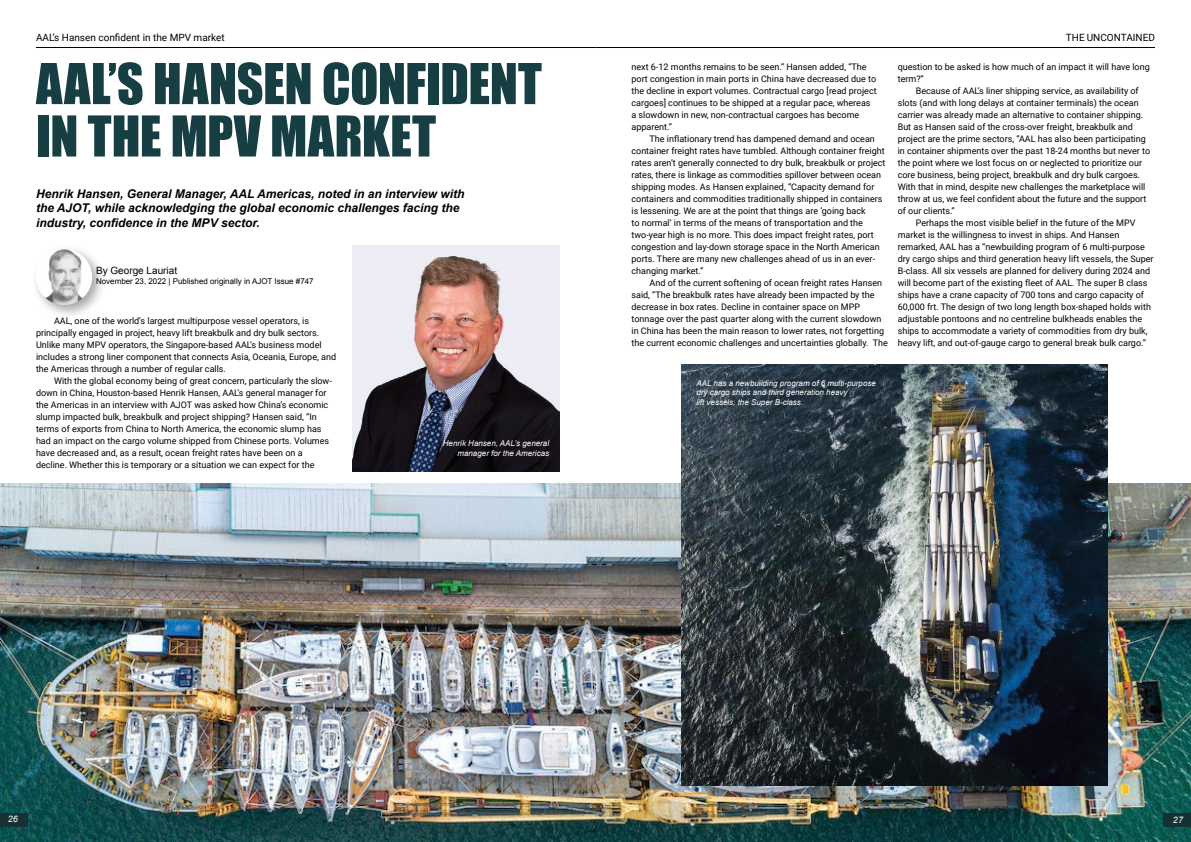
<style>
.page{position:relative;width:1191px;height:842px;background:#fff}
.page>*{position:absolute;margin:0;border:0;box-sizing:border-box;transform-origin:0 0}
.t1{font:52px/52.4px "Impact";letter-spacing:-.005em;color:#173f43}
.t2{font:italic 700 12px/14.4px "Arial";color:#000}
.t3{font:10px "Roboto";color:#000}
.t4{font:10px "Arial";color:#000}
.t5{font:9px/12px "Roboto";color:#000}
.t6{font:italic 9px "Arial";color:#fff}
.t7{font:italic 8px/9.6px "Arial";color:#fff;text-align:right}
.t8{font:8px "Arial";color:#000}
</style>
<div class="page">
<img style="left:0;top:484px;width:1191px;height:358px">
<hr style="left:36px;top:47px;width:559px;height:1px;background:#000">
<hr style="left:595px;top:47px;width:560px;height:1px;background:#000">
<img style="left:352px;top:245px;width:207px;height:227px">
<img style="left:681px;top:365px;width:426px;height:420px">
<div style="left:0;top:813px;width:27px;height:13px;background:#153134"></div>
<div style="left:1164px;top:813px;width:27px;height:13px;background:#153134"></div>
<div style="left:31px;top:244px;width:75px;height:75px;background:#000;opacity:.35"></div>
<img style="left:36px;top:249px;width:56px;height:56px;border-radius:28px">
<p class="t3" style="left:36px;top:30px;width:190px">AAL’s Hansen confident in the MPV market</p>
<p class="t3" style="left:1066px;top:30px;width:91px">THE UNCONTAINED</p>
<h1 class="t1" style="left:36px;top:56px;width:507px">AAL’S HANSEN CONFIDENT<br>IN THE MPV MARKET</h1>
<p class="t5" style="left:897px;top:60px;width:253px">question to be asked is how much of an impact it will have long term?”</p>
<p class="t5" style="left:915px;top:84px;width:224px">Because of AAL’s liner shipping service, as availability of</p>
<p class="t5" style="left:897px;top:96px;width:242px">slots (and with long delays at container terminals) the ocean</p>
<p class="t5" style="left:897px;top:108px;width:247px">carrier was already made an alternative to container shipping.</p>
<p class="t5" style="left:897px;top:120px;width:236px">But as Hansen said of the cross-over freight, breakbulk and</p>
<p class="t5" style="left:897px;top:132px;width:250px">project are the prime sectors, “AAL has also been participating</p>
<p class="t5" style="left:897px;top:144px;width:254px">in container shipments over the past 18-24 months but never to</p>
<p class="t5" style="left:897px;top:156px;width:246px">the point where we lost focus on or neglected to prioritize our</p>
<p class="t5" style="left:897px;top:168px;width:244px">core business, being project, breakbulk and dry bulk cargoes.</p>
<p class="t5" style="left:897px;top:180px;width:249px">With that in mind, despite new challenges the marketplace will</p>
<p class="t5" style="left:897px;top:192px;width:250px">throw at us, we feel confident about the future and the support</p>
<p class="t5" style="left:897px;top:204px;width:59px">of our clients.”</p>
<p class="t5" style="left:915px;top:216px;width:221px">Perhaps the most visible belief in the future of the MPV</p>
<p class="t5" style="left:897px;top:228px;width:223px">market is the willingness to invest in ships. And Hansen</p>
<p class="t5" style="left:897px;top:240px;width:249px">remarked, AAL has a “newbuilding program of 6 multi-purpose</p>
<p class="t5" style="left:897px;top:252px;width:257px">dry cargo ships and third generation heavy lift vessels, the Super</p>
<p class="t5" style="left:897px;top:264px;width:254px">B-class. All six vessels are planned for delivery during 2024 and</p>
<p class="t5" style="left:897px;top:276px;width:251px">will become part of the existing fleet of AAL. The super B class</p>
<p class="t5" style="left:897px;top:288px;width:248px">ships have a crane capacity of 700 tons and cargo capacity of</p>
<p class="t5" style="left:897px;top:300px;width:255px">60,000 frt. The design of two long length box-shaped holds with</p>
<p class="t5" style="left:897px;top:312px;width:246px">adjustable pontoons and no centreline bulkheads enables the</p>
<p class="t5" style="left:897px;top:324px;width:251px">ships to accommodate a variety of commodities from dry bulk,</p>
<p class="t5" style="left:897px;top:336px;width:250px">heavy lift, and out-of-gauge cargo to general break bulk cargo.”</p>
<p class="t5" style="left:631px;top:60px;width:247px">next 6-12 months remains to be seen.” Hansen added, “The port congestion in main ports in China have decreased due to the decline in export volumes. Contractual cargo [read project cargoes] continues to be shipped at a regular pace, whereas a slowdown in new, non-contractual cargoes has become apparent.”</p>
<p class="t5" style="left:631px;top:132px;width:255px;text-indent:18px">The inflationary trend has dampened demand and ocean container freight rates have tumbled. Although container freight rates aren’t generally connected to dry bulk, breakbulk or project rates, there is linkage as commodities spillover between ocean shipping modes. As Hansen explained, “Capacity demand for containers and commodities traditionally shipped in containers is lessening. We are at the point that things are ‘going back<br>to normal’ in terms of the means of transportation and the two-year high is no more. This does impact freight rates, port congestion and lay-down storage space in the North American ports. There are many new challenges ahead of us in an ever&shy;changing market.”</p>
<p class="t5" style="left:631px;top:276px;width:258px;text-indent:18px">And of the current softening of ocean freight rates Hansen said, “The breakbulk rates have already been impacted by the decrease in box rates. Decline in container space on MPP tonnage over the past quarter along with the current slowdown in China has been the main reason to lower rates, not forgetting the current economic challenges and uncertainties globally. The</p>
<h2 class="t2" style="left:36px;top:187px;width:430px">Henrik Hansen, General Manager, AAL Americas, noted in an interview with the AJOT, while acknowledging the global economic challenges facing the industry, confidence in the MPV sector.</h2>
<p class="t4" style="left:96px;top:264px;width:83px">By George Lauriat</p>
<p class="t8" style="left:96px;top:276px;width:219px">November 23, 2022 | Published originally in AJOT Issue #747</p>
<p class="t5" style="left:36px;top:315px;width:301px;text-indent:18px">AAL, one of the world’s largest multipurpose vessel operators, is principally engaged in project, heavy lift breakbulk and dry bulk sectors.<br>Unlike many MPV operators, the Singapore-based AAL’s business model includes a strong liner component that connects Asia, Oceania, Europe, and the Americas through a number of regular calls.</p>
<p class="t5" style="left:36px;top:375px;width:297px;text-indent:18px">With the global economy being of great concern, particularly the slow&shy;down in China, Houston-based Henrik Hansen, AAL’s general manager for the Americas in an interview with AJOT was asked how China’s economic slump impacted bulk, breakbulk and project shipping? Hansen said, “In terms of exports from China to North America, the economic slump has had an impact on the cargo volume shipped from Chinese ports. Volumes have decreased and, as a result, ocean freight rates have been on a decline. Whether this is temporary or a situation we can expect for the</p>
<p class="t7" style="left:696px;top:378px;width:181px;text-align:left">AAL has a newbuilding program of 6 multi-purpose dry cargo ships and third generation heavy<br>lift vessels, the Super B-class.</p>
<p class="t7" style="left:443px;top:438px;width:108px">Henrik Hansen, AAL’s general manager for the Americas</p>
<p class="t6" style="left:8px;top:813px;width:12px">26</p>
<p class="t6" style="left:1173px;top:814px;width:12px">27</p>
</div>
